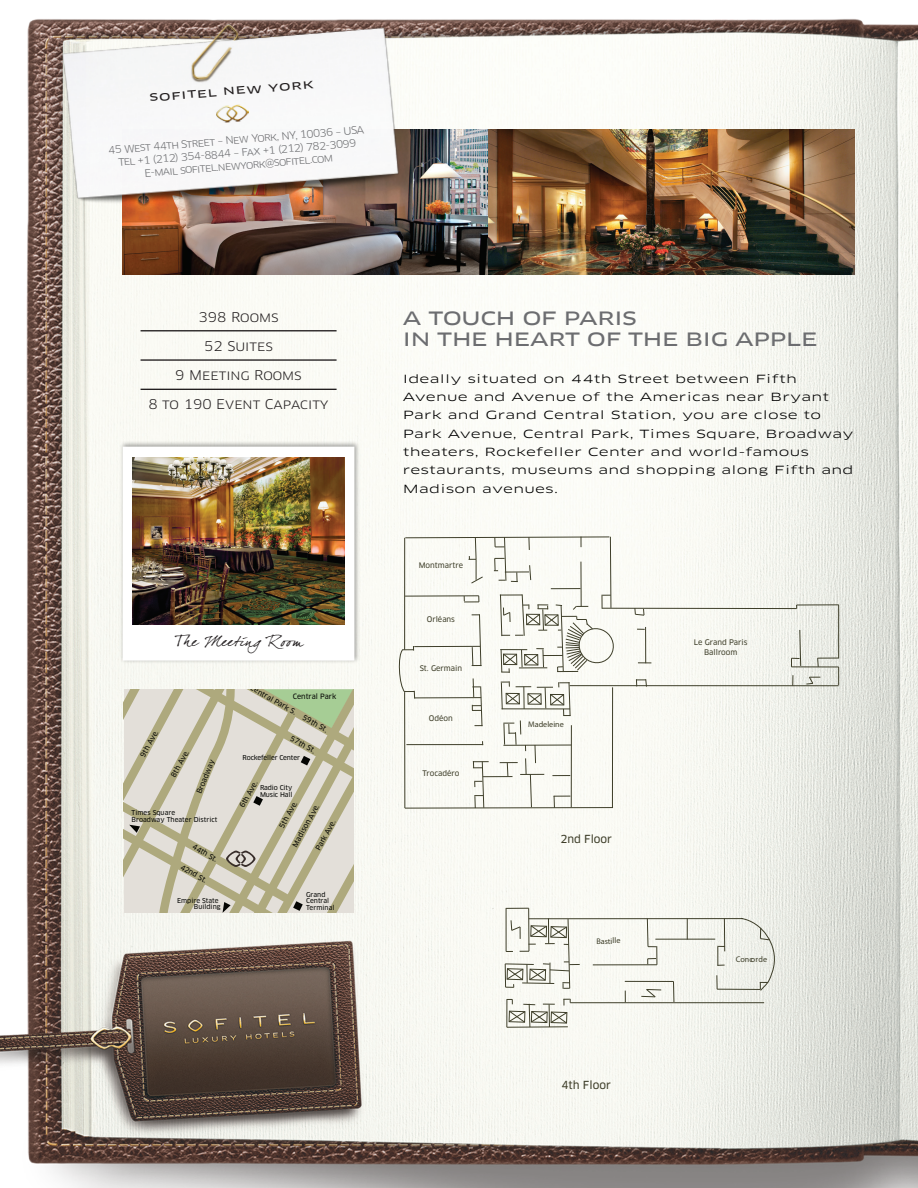
<style>
.page{position:relative;width:918px;height:1188px;background:#fff}
.page>*{position:absolute;margin:0;border:0;box-sizing:border-box;transform-origin:0 0}
.t1{font:18px/21.6px "Clan OT Extd News";letter-spacing:-.015em;color:#6c6d70}
.t2{font:13.95px "Dear Joefour";letter-spacing:.015em;color:#231f20;scale:1.09 1}
.t3{font:13.05px "Clan OT";color:#231f20;scale:1.09 1}
.t4{font:10.95px/18.3px "Clan OT Extd";letter-spacing:.02em;color:#000;scale:1.09 1}
.t5{font:10.95px "Clan OT News";color:#3e3e29}
.t6{font:10.05px/12.9px "Clan OT";color:#6c6d70;text-align:center;scale:1.09 1}
.t7{font:9.9px "Clan OT Extd News";color:#231f20;scale:1.09 1}
.t8{font:8.1px "Clan News";letter-spacing:-.01em;color:#3e3e29}
.t9{font:7.5px/9px "Clan OT News";color:#3e3e29;text-align:center}
.t10{font:7.2px "Clan OT News";letter-spacing:.005em;color:#040503}
.t11{font:6.6px/6.8px "Clan OT News";letter-spacing:.005em;color:#040503}
.t12{font:6.6px/6.8px "Clan OT News";letter-spacing:-.015em;color:#040503}
</style>
<div class="page">
<img style="left:0;top:19px;width:918px;height:1169px">
<hr style="left:570px;top:685px;width:269px;height:1px;background:#3e3e29">
<hr style="left:838px;top:605px;width:1px;height:53px;background:#3e3e29">
<hr style="left:797px;top:604px;width:42px;height:1px;background:#3e3e29">
<hr style="left:602px;top:608px;width:195px;height:1px;background:#3e3e29">
<svg style="left:791px;top:629px;width:48px;height:57px;background:#dbdcd4"></svg>
<svg style="left:634px;top:607px;width:11px;height:9px"></svg>
<hr style="left:645px;top:627px;width:1px;height:36px;background:#3e3e29">
<svg style="left:638px;top:662px;width:13px;height:1px"></svg>
<svg style="left:636px;top:678px;width:11px;height:10px"></svg>
<svg style="left:397px;top:536px;width:219px;height:273px"></svg>
<svg style="left:507px;top:908px;width:21px;height:1px"></svg>
<hr style="left:506px;top:908px;width:1px;height:44px;background:#3e3e29">
<hr style="left:528px;top:908px;width:1px;height:43px;background:#3e3e29">
<hr style="left:529px;top:918px;width:214px;height:1px;background:#3e3e29">
<hr style="left:570px;top:1002px;width:194px;height:1px;background:#3e3e29">
<svg style="left:673px;top:981px;width:2px;height:22px"></svg>
<hr style="left:625px;top:981px;width:48px;height:1px;background:#3e3e29">
<hr style="left:593px;top:964px;width:64px;height:1px;background:#3e3e29">
<svg style="left:647px;top:918px;width:10px;height:47px"></svg>
<svg style="left:687px;top:918px;width:1px;height:21px"></svg>
<hr style="left:655px;top:939px;width:60px;height:1px;background:#3e3e29">
<svg style="left:640px;top:988px;width:22px;height:10px"></svg>
<hr style="left:724px;top:918px;width:1px;height:33px;background:#3e3e29">
<svg style="left:717px;top:946px;width:8px;height:20px"></svg>
<svg style="left:716px;top:975px;width:2px;height:14px"></svg>
<hr style="left:717px;top:989px;width:43px;height:1px;background:#3e3e29">
<svg style="left:506px;top:999px;width:65px;height:29px"></svg>
<svg style="left:504px;top:918px;width:76px;height:71px"></svg>
<svg style="left:740px;top:917px;width:38px;height:75px;background:#e3e5de"></svg>
<svg style="left:124px;top:689px;width:229px;height:224px;background:#cfccb8"></svg>
<div style="left:120px;top:440px;width:240px;height:223px;background:#000;opacity:.35"></div>
<div style="left:123px;top:447px;width:231px;height:214px;background:#fff"></div>
<img style="left:133px;top:458px;width:211px;height:166px">
<hr style="left:141px;top:389px;width:196px;height:1px;background:#231f20">
<hr style="left:141px;top:359px;width:196px;height:2px;background:#231f20">
<hr style="left:141px;top:330px;width:196px;height:1px;background:#231f20">
<img style="left:123px;top:129px;width:731px;height:146px">
<img style="left:60px;top:19px;width:342px;height:205px">
<img style="left:215px;top:104px;width:35px;height:19px">
<p class="t7" style="left:149px;top:92px;width:153px;rotate:-5deg">SOFITEL NEW YORK</p>
<p class="t6" style="left:108px;top:145px;width:237px;rotate:-5deg">45 West 44th Street – New York, NY, 10036 – USA<br>Tel +1 (212) 354-8844 – Fax +1 (212) 782-3099<br>E-mail sofitel.newyork@sofitel.com</p>
<p class="t3" style="left:198px;top:310px;width:75px">398 Rooms</p>
<p class="t3" style="left:204px;top:339px;width:65px">52 Suites</p>
<p class="t3" style="left:175px;top:367px;width:118px">9 Meeting Rooms</p>
<p class="t3" style="left:148px;top:396px;width:167px">8 to 190 Event Capacity</p>
<p class="t2" style="left:175px;top:633px;width:118px">Th e Meeting Room</p>
<p class="t10" style="left:139px;top:754px;width:31px;rotate:-61deg">9th Ave.</p>
<p class="t10" style="left:169px;top:774px;width:31px;rotate:-61deg">8th Ave.</p>
<p class="t10" style="left:195px;top:792px;width:38px;rotate:-68deg">Broadway</p>
<p class="t11" style="left:132px;top:810px;width:87px">Times Square<br>Broadway Theater District</p>
<p class="t10" style="left:195px;top:842px;width:29px;rotate:30deg">44th St.</p>
<p class="t10" style="left:183px;top:862px;width:31px;rotate:30deg">42nd St.</p>
<p class="t11" style="left:194px;top:897px;width:28px;text-indent:-17px">Empire State<br>Building</p>
<p class="t10" style="left:253px;top:683px;width:89px;rotate:30deg">Central Park S. 59th St.</p>
<p class="t10" style="left:293px;top:734px;width:29px;rotate:29deg">57th St.</p>
<p class="t10" style="left:293px;top:692px;width:45px">Central Park</p>
<p class="t12" style="left:243px;top:755px;width:59px">Rockefeller Center</p>
<p class="t12" style="left:260px;top:784px;width:34px">Radio City<br>Music Hall</p>
<p class="t10" style="left:238px;top:805px;width:31px;rotate:-61deg">6th Ave.</p>
<p class="t10" style="left:278px;top:825px;width:31px;rotate:-61deg">5th Ave.</p>
<p class="t10" style="left:291px;top:844px;width:49px;rotate:-61deg">Madison Ave.</p>
<p class="t10" style="left:314px;top:848px;width:35px;rotate:-61deg">Park Ave.</p>
<p class="t11" style="left:306px;top:891px;width:30px">Grand<br>Central<br>Terminal</p>
<h1 class="t1" style="left:403px;top:307px;width:416px">A TOUCH OF PARIS<br>IN THE HEART OF THE BIG APPLE</h1>
<p class="t4" style="left:403px;top:369px;width:415px">Ideally situated on 44th Street between Fifth Avenue and Avenue of the Americas near Bryant Park and Grand Central Station, you are close to Park Avenue, Central Park, Times Square, Broadway theaters, Rockefeller Center and world-famous restaurants, museums and shopping along Fifth and Madison avenues.</p>
<p class="t9" style="left:419px;top:561px;width:46px">Montmartre</p>
<p class="t9" style="left:427px;top:615px;width:30px">Orléans</p>
<p class="t9" style="left:420px;top:663px;width:44px">St. Germain</p>
<p class="t9" style="left:429px;top:714px;width:25px">Odéon</p>
<p class="t9" style="left:422px;top:769px;width:39px">Trocadéro</p>
<p class="t8" style="left:528px;top:719px;width:37px">Madeleine</p>
<p class="t5" style="left:560px;top:833px;width:53px">2nd Floor</p>
<p class="t8" style="left:597px;top:936px;width:25px">Bastille</p>
<p class="t5" style="left:562px;top:1079px;width:51px">4th Floor</p>
<p class="t9" style="left:694px;top:638px;width:55px">Le Grand Paris<br>Ballroom</p>
<p class="t8" style="left:736px;top:955px;width:33px">Concorde</p>
</div>
